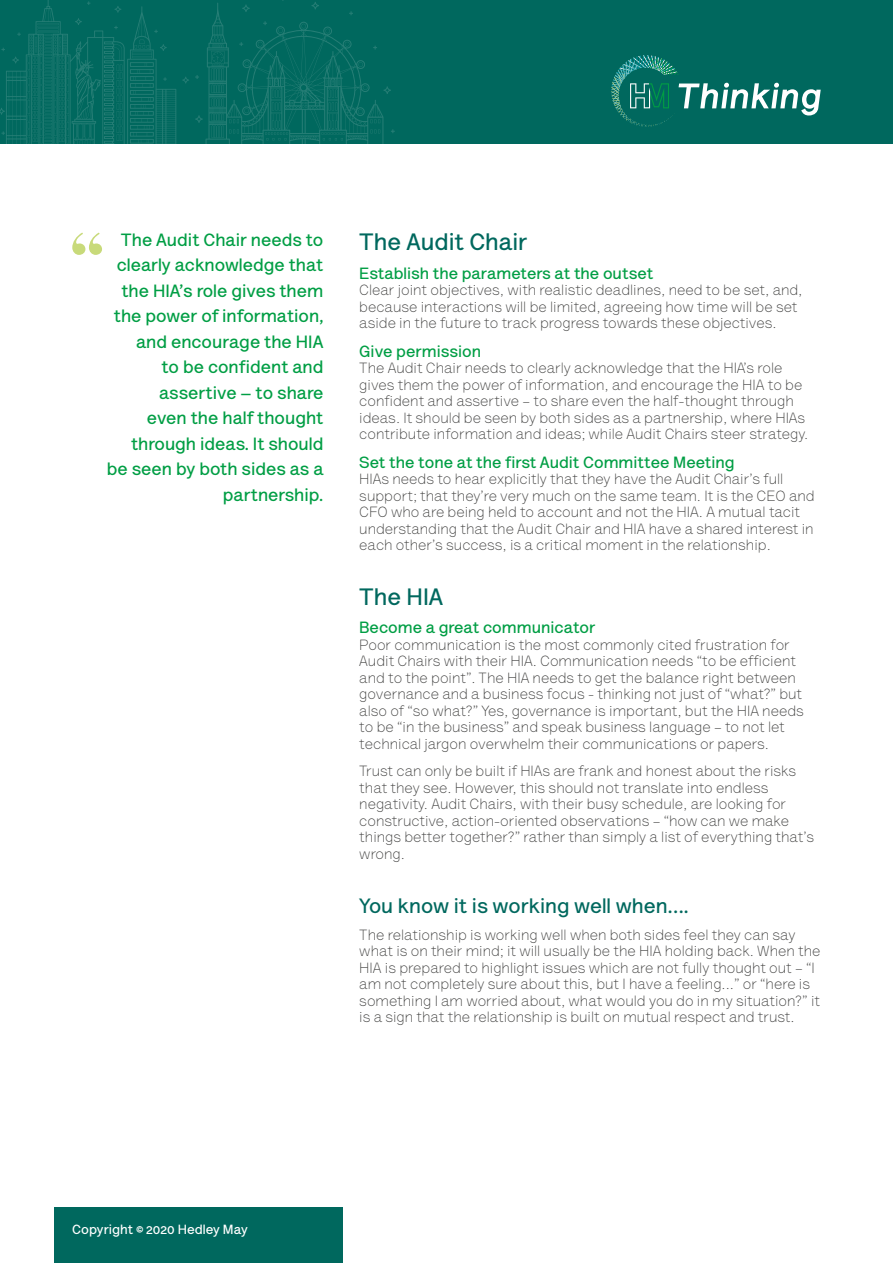
<style>
.page{position:relative;width:893px;height:1263px;background:#fff}
.page>*{position:absolute;margin:0;border:0;box-sizing:border-box;transform-origin:0 0}
.t1{font:700 24px "Lettera Text Std";color:#00685e}
.t2{font:700 21px "Lettera Text Std";color:#00685e}
.t3{font:700 18px/25.5px "Lettera Text Std";color:#009e44;text-align:right}
.t4{font:700 16.5px "Lettera Text Std";color:#009e44}
.t5{font:300 15px/16.5px "Lettera Text Std";color:#3c3c3b}
.t6{font:700 13.5px "Lettera Text Std";color:#fff}
</style>
<div class="page">
<div style="left:54px;top:1208px;width:288px;height:55px;background:#00685e"></div>
<div style="left:0;top:0;width:893px;height:144px;background:#00685e"></div>
<svg style="left:0;top:0;width:395px;height:144px"></svg>
<svg style="left:611px;top:55px;width:210px;height:72px"></svg>
<svg style="left:72px;top:233px;width:30px;height:22px"></svg>
<p class="t3" style="left:107px;top:227px;width:218px">The Audit Chair needs to clearly acknowledge that the HIA’s role gives them the power of information, and encourage the HIA<br>to be confident and assertive – to share<br>even the half thought through ideas. It should be seen by both sides as a partnership.</p>
<h1 class="t1" style="left:359px;top:227px;width:170px">The Audit Chair</h1>
<p class="t4" style="left:359px;top:263px;width:295px">Establish the parameters at the outset</p>
<p class="t5" style="left:359px;top:282px;width:445px">Clear joint objectives, with realistic deadlines, need to be set, and, because interactions will be limited, agreeing how time will be set aside in the future to track progress towards these objectives.</p>
<p class="t4" style="left:359px;top:341px;width:123px">Give permission</p>
<p class="t5" style="left:359px;top:360px;width:450px">The Audit Chair needs to clearly acknowledge that the HIA’s role gives them the power of information, and encourage the HIA to be confident and assertive – to share even the half-thought through ideas. It should be seen by both sides as a partnership, where HIAs contribute information and ideas; while Audit Chairs steer strategy.</p>
<p class="t4" style="left:359px;top:452px;width:377px">Set the tone at the first Audit Committee Meeting</p>
<p class="t5" style="left:359px;top:471px;width:457px">HIAs needs to hear explicitly that they have the Audit Chair’s full support; that they’re very much on the same team. It is the CEO and CFO who are being held to account and not the HIA. A mutual tacit understanding that the Audit Chair and HIA have a shared interest in each other’s success, is a critical moment in the relationship.</p>
<h1 class="t1" style="left:359px;top:582px;width:85px">The HIA</h1>
<p class="t4" style="left:359px;top:618px;width:238px">Become a great communicator</p>
<p class="t5" style="left:359px;top:636px;width:446px">Poor communication is the most commonly cited frustration for Audit Chairs with their HIA. Communication needs “to be efficient and to the point”. The HIA needs to get the balance right between governance and a business focus - thinking not just of “what?” but also of “so what?” Yes, governance is important, but the HIA needs to be “in the business” and speak business language – to not let technical jargon overwhelm their communications or papers.</p>
<p class="t5" style="left:359px;top:762px;width:456px">Trust can only be built if HIAs are frank and honest about the risks that they see. However, this should not translate into endless negativity. Audit Chairs, with their busy schedule, are looking for constructive, action-oriented observations – “how can we make things better together?” rather than simply a list of everything that’s wrong.</p>
<h2 class="t2" style="left:359px;top:893px;width:331px">You know it is working well when….</h2>
<p class="t5" style="left:359px;top:926px;width:463px">The relationship is working well when both sides feel they can say what is on their mind; it will usually be the HIA holding back. When the HIA is prepared to highlight issues which are not fully thought out – “I am not completely sure about this, but I have a feeling...” or “here is something I am worried about, what would you do in my situation?” it is a sign that the relationship is built on mutual respect and trust.</p>
<p class="t6" style="left:72px;top:1221px;width:177px">Copyright © 2020 Hedley May</p>
</div>
